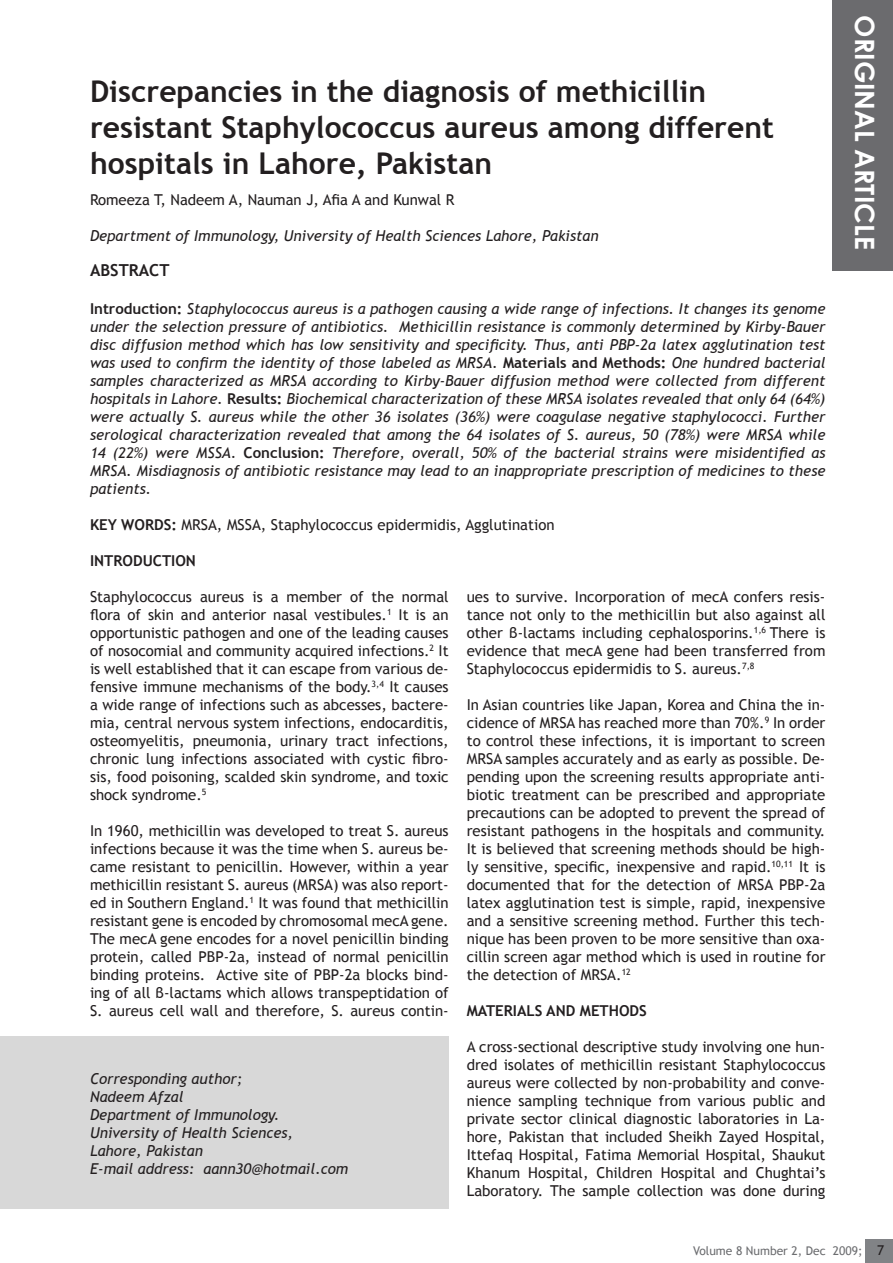
<style>
.page{position:relative;width:893px;height:1263px;background:#fff}
.page>*{position:absolute;margin:0;border:0;box-sizing:border-box;transform-origin:0 0}
.t1{font:700 30px/36px "Trebuchet MS";color:#231f20}
.t2{font:700 26.7px "Century Gothic";color:#fff}
.Abstract{font:700 16.5px "Trebuchet MS";color:#231f20}
.t3{font:15px/18px "Trebuchet MS";color:#231f20;text-align:justify}
.Abstract-2{font:italic 15px/18px "Trebuchet MS";color:#231f20;text-align:justify}
.t4{font:700 15px "Trebuchet MS";color:#231f20}
.t5{font:12px "Trebuchet MS";color:#6c6d70}
.s1{font-weight:700;font-style:normal}
.s2{font-weight:700}
.s3{font-size:13.5px;color:#231f20}
</style>
<div class="page">
<div style="left:832px;top:0;width:61px;height:270px;background:#6b6b6e"></div>
<div style="left:865px;top:1240px;width:28px;height:23px;background:#818386"></div>
<div style="left:0;top:1037px;width:449px;height:172px;background:#d8d8d8"></div>
<p class="t1" style="left:90px;top:73px;width:618px">Discrepancies in the diagnosis of methicillin</p>
<p class="t1" style="left:90px;top:109px;width:685px">resistant Staphylococcus aureus among different hospitals in Lahore, Pakistan</p>
<p class="t3" style="left:90px;top:191px;width:366px">Romeeza T, Nadeem A, Nauman J, Afia A and Kunwal R</p>
<p class="Abstract-2" style="left:90px;top:227px;width:510px">Department of Immunology, University of Health Sciences Lahore, Pakistan</p>
<p class="Abstract" style="left:90px;top:260px;width:81px">ABSTRACT</p>
<p class="Abstract-2" style="left:90px;top:300px;width:737px"><span class="s1">Introduction:</span> Staphylococcus aureus is a pathogen causing a wide range of infections. It changes its genome under the selection pressure of antibiotics. Methicillin resistance is commonly determined by Kirby-Bauer disc diffusion method which has low sensitivity and specificity. Thus, anti PBP-2a latex agglutination test was used to confirm the identity of those labeled as MRSA. <span class="s1">Materials and Methods:</span> One hundred bacterial samples characterized as MRSA according to Kirby-Bauer diffusion method were collected from different hospitals in Lahore. <span class="s1">Results:</span> Biochemical characterization of these MRSA isolates revealed that only 64 (64%) were actually S. aureus while the other 36 isolates (36%) were coagulase negative staphylococci. Further serological characterization revealed that among the 64 isolates of S. aureus, 50 (78%) were MRSA while 14 (22%) were MSSA. <span class="s1">Conclusion:</span> Therefore, overall, 50% of the bacterial strains were misidentified as MRSA. Misdiagnosis of antibiotic resistance may lead to an inappropriate prescription of medicines to these patients.</p>
<p class="t3" style="left:90px;top:516px;width:466px"><span class="s2">KEY WORDS:</span> MRSA, MSSA, Staphylococcus epidermidis, Agglutination</p>
<p class="t4" style="left:90px;top:551px;width:107px">INTRODUCTION</p>
<p class="t3" style="left:90px;top:588px;width:360px">Staphylococcus aureus is a member of the normal flora of skin and anterior nasal vestibules.<sup>1</sup> It is an opportunistic pathogen and one of the leading causes of nosocomial and community acquired infections.<sup>2</sup> It is well established that it can escape from various de&shy;fensive immune mechanisms of the body.<sup>3,4</sup> It causes a wide range of infections such as abcesses, bactere&shy;mia, central nervous system infections, endocarditis, osteomyelitis, pneumonia, urinary tract infections, chronic lung infections associated with cystic fibro&shy;sis, food poisoning, scalded skin syndrome, and toxic shock syndrome.<sup>5</sup></p>
<p class="t3" style="left:90px;top:822px;width:360px">In 1960, methicillin was developed to treat S. aureus infections because it was the time when S. aureus be&shy;came resistant to penicillin. However, within a year methicillin resistant S. aureus (MRSA) was also report&shy;ed in Southern England.<sup>1</sup> It was found that methicillin resistant gene is encoded by chromosomal mecA gene.<br>The mecA gene encodes for a novel penicillin binding protein, called PBP-2a, instead of normal penicillin binding proteins. Active site of PBP-2a blocks bind&shy;ing of all β-lactams which allows transpeptidation of S. aureus cell wall and therefore, S. aureus contin-</p>
<p class="t3" style="left:467px;top:588px;width:360px">ues to survive. Incorporation of mecA confers resis&shy;tance not only to the methicillin but also against all other β-lactams including cephalosporins.<sup>1,6</sup> There is evidence that mecA gene had been transferred from Staphylococcus epidermidis to S. aureus.<sup>7,8</sup></p>
<p class="t3" style="left:467px;top:696px;width:360px">In Asian countries like Japan, Korea and China the in&shy;cidence of MRSA has reached more than 70%.<sup>9</sup> In order to control these infections, it is important to screen MRSA samples accurately and as early as possible. De&shy;pending upon the screening results appropriate anti&shy;biotic treatment can be prescribed and appropriate precautions can be adopted to prevent the spread of resistant pathogens in the hospitals and community.<br>It is believed that screening methods should be high&shy;ly sensitive, specific, inexpensive and rapid.<sup>10,11</sup> It is documented that for the detection of MRSA PBP-2a latex agglutination test is simple, rapid, inexpensive and a sensitive screening method. Further this tech&shy;nique has been proven to be more sensitive than oxa&shy;cillin screen agar method which is used in routine for the detection of MRSA.<sup>12</sup></p>
<p class="t4" style="left:467px;top:1001px;width:182px">MATERIALS AND METHODS</p>
<p class="t3" style="left:467px;top:1038px;width:360px">A cross-sectional descriptive study involving one hun&shy;dred isolates of methicillin resistant Staphylococcus aureus were collected by non-probability and conve&shy;nience sampling technique from various public and private sector clinical diagnostic laboratories in La&shy;hore, Pakistan that included Sheikh Zayed Hospital, Ittefaq Hospital, Fatima Memorial Hospital, Shaukut Khanum Hospital, Children Hospital and Chughtai’s Laboratory. The sample collection was done during</p>
<p class="Abstract-2" style="left:90px;top:1069px;width:154px">Corresponding author;</p>
<p class="Abstract-2" style="left:90px;top:1087px;width:95px">Nadeem Afzal</p>
<p class="Abstract-2" style="left:90px;top:1105px;width:191px">Department of Immunology.</p>
<p class="Abstract-2" style="left:90px;top:1123px;width:204px">University of Health Sciences,</p>
<p class="Abstract-2" style="left:90px;top:1141px;width:114px">Lahore, Pakistan</p>
<p class="Abstract-2" style="left:90px;top:1159px;width:260px">E-mail address: aann30@hotmail.com</p>
<h2 class="t2" style="left:885px;top:15px;width:236px;rotate:90deg">ORIGINAL ARTICLE</h2>
<p class="t5" style="left:693px;top:1244px;width:193px">Volume 8 Number 2, Dec 2009; <span class="s3">7</span></p>
</div>
